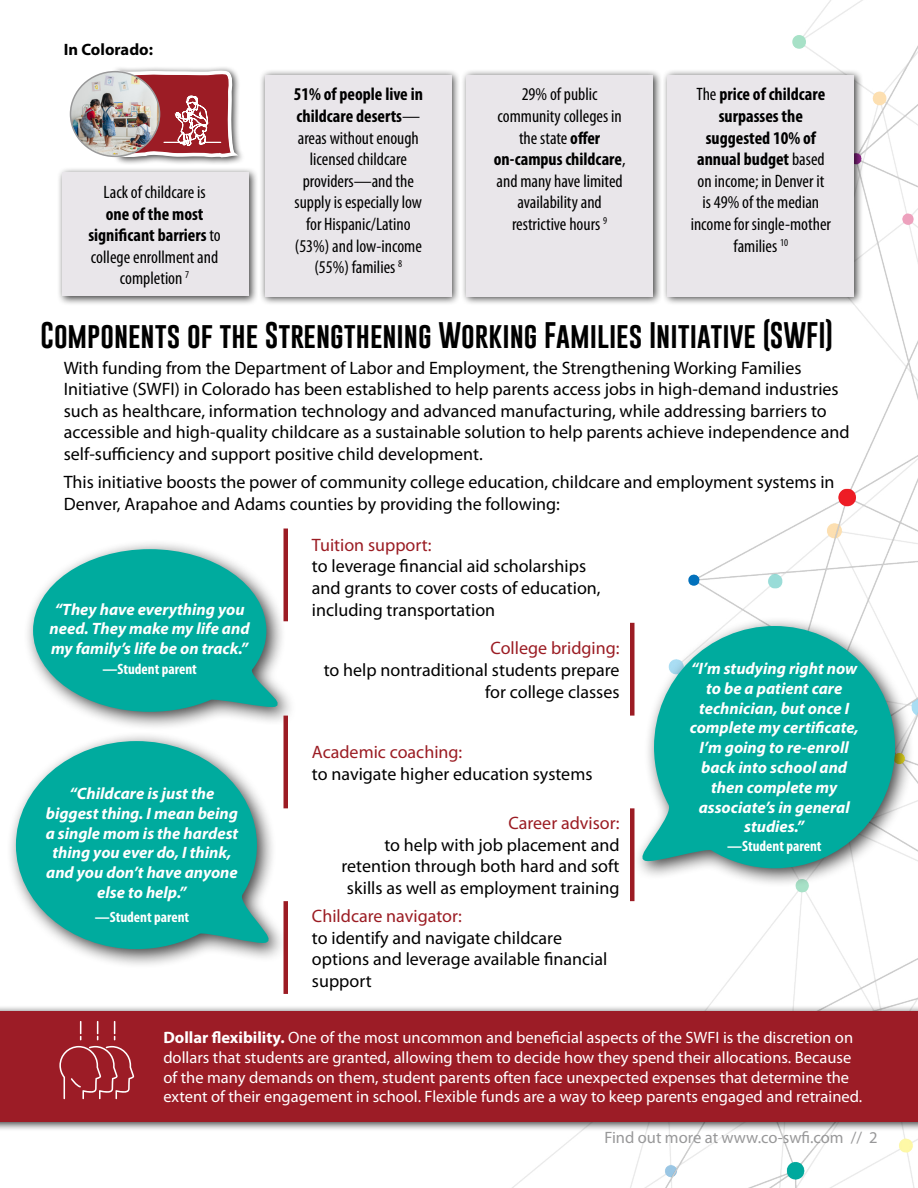
<style>
.page{position:relative;width:918px;height:1188px;background:#fff}
.page>*{position:absolute;margin:0;border:0;box-sizing:border-box;transform-origin:0 0}
.t1{font:27px "Gobold";color:#000}
.t2{font:18px/21.6px "Myriad Pro";color:#000}
.t3{font:condensed 18px/21.6px "Myriad Pro";color:#000;text-align:center}
.t4{font:18px "Myriad Pro";color:#9b1c23}
.t5{font:italic 700 16.5px/19.8px "Myriad Pro";color:#fff;text-align:center}
.t6{font:16.5px/19.8px "Myriad Pro";color:#fff}
.t7{font:16.5px "Myriad Pro";color:#989899}
.t8{font:700 16.5px "Myriad Pro";color:#000}
.t9{font:700 condensed 15px "Myriad Pro";color:#fff}
.s1{font-weight:700}
</style>
<div class="page">
<img style="left:283px;top:0;width:635px;height:1188px">
<div style="left:23px;top:539px;width:273px;height:193px;background:#000;opacity:.75"></div>
<svg style="left:31px;top:547px;width:255px;height:167px;background:#3cb9af"></svg>
<div style="left:0;top:1005px;width:918px;height:126px;background:#000;opacity:.75"></div>
<div style="left:0;top:1011px;width:918px;height:111px;background:#9c1c26"></div>
<svg style="left:114px;top:1021px;width:1px;height:19px"></svg>
<svg style="left:97px;top:1021px;width:1px;height:19px"></svg>
<svg style="left:80px;top:1021px;width:1px;height:19px"></svg>
<svg style="left:59px;top:1046px;width:75px;height:53px"></svg>
<div style="left:56px;top:166px;width:203px;height:140px;background:#000;opacity:.75"></div>
<div style="left:62px;top:172px;width:187px;height:124px;background:#e9e6ea"></div>
<div style="left:259px;top:69px;width:202px;height:237px;background:#000;opacity:.75"></div>
<div style="left:265px;top:75px;width:187px;height:221px;background:#e9e6ea"></div>
<div style="left:460px;top:69px;width:203px;height:237px;background:#000;opacity:.75"></div>
<div style="left:466px;top:75px;width:187px;height:221px;background:#e9e6ea"></div>
<div style="left:662px;top:69px;width:202px;height:237px;background:#000;opacity:.75"></div>
<div style="left:668px;top:75px;width:186px;height:221px;background:#e9e6ea"></div>
<hr style="left:284px;top:529px;width:4px;height:92px;background:#9c1c24">
<hr style="left:630px;top:623px;width:4px;height:93px;background:#9c1c24">
<hr style="left:284px;top:716px;width:4px;height:92px;background:#9c1c24">
<hr style="left:630px;top:808px;width:4px;height:93px;background:#9c1c24">
<hr style="left:284px;top:901px;width:4px;height:93px;background:#9c1c24">
<div style="left:6px;top:731px;width:282px;height:238px;background:#000;opacity:.75"></div>
<svg style="left:14px;top:739px;width:263px;height:212px"></svg>
<div style="left:633px;top:616px;width:282px;height:272px;background:#000;opacity:.75"></div>
<svg style="left:634px;top:624px;width:263px;height:247px"></svg>
<div style="left:111px;top:66px;width:134px;height:99px;background:#000;opacity:.75"></div>
<svg style="left:115px;top:70px;width:123px;height:88px"></svg>
<img style="left:71px;top:72px;width:89px;height:84px">
<p class="t8" style="left:64px;top:39px;width:91px">In Colorado:</p>
<p class="t3" style="left:104px;top:181px;width:103px">Lack of childcare is</p>
<p class="t3" style="left:88px;top:203px;width:134px"><span class="s1">one of the most significant barriers</span> to college enrollment and completion <sup>7</sup></p>
<p class="t3" style="left:294px;top:83px;width:131px"><span class="s1">51% of people live in childcare deserts</span>— areas without enough licensed childcare providers—and the supply is especially low for Hispanic/Latino (53%) and low-income (55%) families <sup>8</sup></p>
<p class="t3" style="left:494px;top:83px;width:133px">29% of public community colleges in the state <span class="s1">offer on-campus childcare</span>, and many have limited availability and restrictive hours <sup>9</sup></p>
<p class="t3" style="left:691px;top:83px;width:142px">The <span class="s1">price of childcare surpasses the suggested 10% of annual budget</span> based on income; in Denver it<br>is 49% of the median income for single-mother families <sup>10</sup></p>
<h1 class="t1" style="left:40px;top:318px;width:794px">Components of the Strengthening Working Families Initiative (SWFI)</h1>
<p class="t2" style="left:64px;top:356px;width:787px">With funding from the Department of Labor and Employment, the Strengthening Working Families Initiative (SWFI) in Colorado has been established to help parents access jobs in high-demand industries such as healthcare, information technology and advanced manufacturing, while addressing barriers to accessible and high-quality childcare as a sustainable solution to help parents achieve independence and self-sufficiency and support positive child development.</p>
<p class="t2" style="left:64px;top:471px;width:772px">This initiative boosts the power of community college education, childcare and employment systems in<br>Denver, Arapahoe and Adams counties by providing the following:</p>
<p class="t4" style="left:312px;top:534px;width:121px">Tuition support:</p>
<p class="t2" style="left:312px;top:555px;width:290px">to leverage financial aid scholarships and grants to cover costs of education,</p>
<p class="t5" style="left:55px;top:599px;width:191px">“They have everything you</p>
<p class="t2" style="left:312px;top:599px;width:185px">including transportation</p>
<p class="t5" style="left:50px;top:618px;width:202px;text-align:left">need. They make my life and my family’s life be on track.”</p>
<p class="t4" style="left:490px;top:637px;width:131px">College bridging:</p>
<p class="t2" style="left:324px;top:659px;width:297px;text-align:right">to help nontraditional students prepare for college classes</p>
<p class="t9" style="left:102px;top:660px;width:96px">—Student parent</p>
<p class="t5" style="left:46px;top:783px;width:194px">“Childcare is just the biggest thing. I mean being a single mom is the hardest thing you ever do, I think, and you don’t have anyone else to help.”</p>
<p class="t9" style="left:95px;top:907px;width:96px">—Student parent</p>
<p class="t4" style="left:312px;top:741px;width:152px">Academic coaching:</p>
<p class="t2" style="left:312px;top:763px;width:282px">to navigate higher education systems</p>
<p class="t4" style="left:509px;top:812px;width:112px">Career advisor:</p>
<p class="t2" style="left:342px;top:834px;width:279px;text-align:right">to help with job placement and retention through both hard and soft skills as well as employment training</p>
<p class="t4" style="left:312px;top:905px;width:151px">Childcare navigator:</p>
<p class="t2" style="left:312px;top:927px;width:297px">to identify and navigate childcare options and leverage available financial support</p>
<p class="t5" style="left:690px;top:658px;width:171px">“I’m studying right now to be a patient care technician, but once I complete my certificate,<br>I’m going to re-enroll back into school and then complete my associate’s in general studies.”</p>
<p class="t9" style="left:727px;top:836px;width:96px">—Student parent</p>
<p class="t6" style="left:163px;top:1027px;width:701px"><span class="s1">Dollar flexibility.</span> One of the most uncommon and beneficial aspects of the SWFI is the discretion on dollars that students are granted, allowing them to decide how they spend their allocations. Because of the many demands on them, student parents often face unexpected expenses that determine the extent of their engagement in school. Flexible funds are a way to keep parents engaged and retrained.</p>
<p class="t7" style="left:604px;top:1127px;width:275px">Find out more at www.co-swfi.com // 2</p>
</div>
